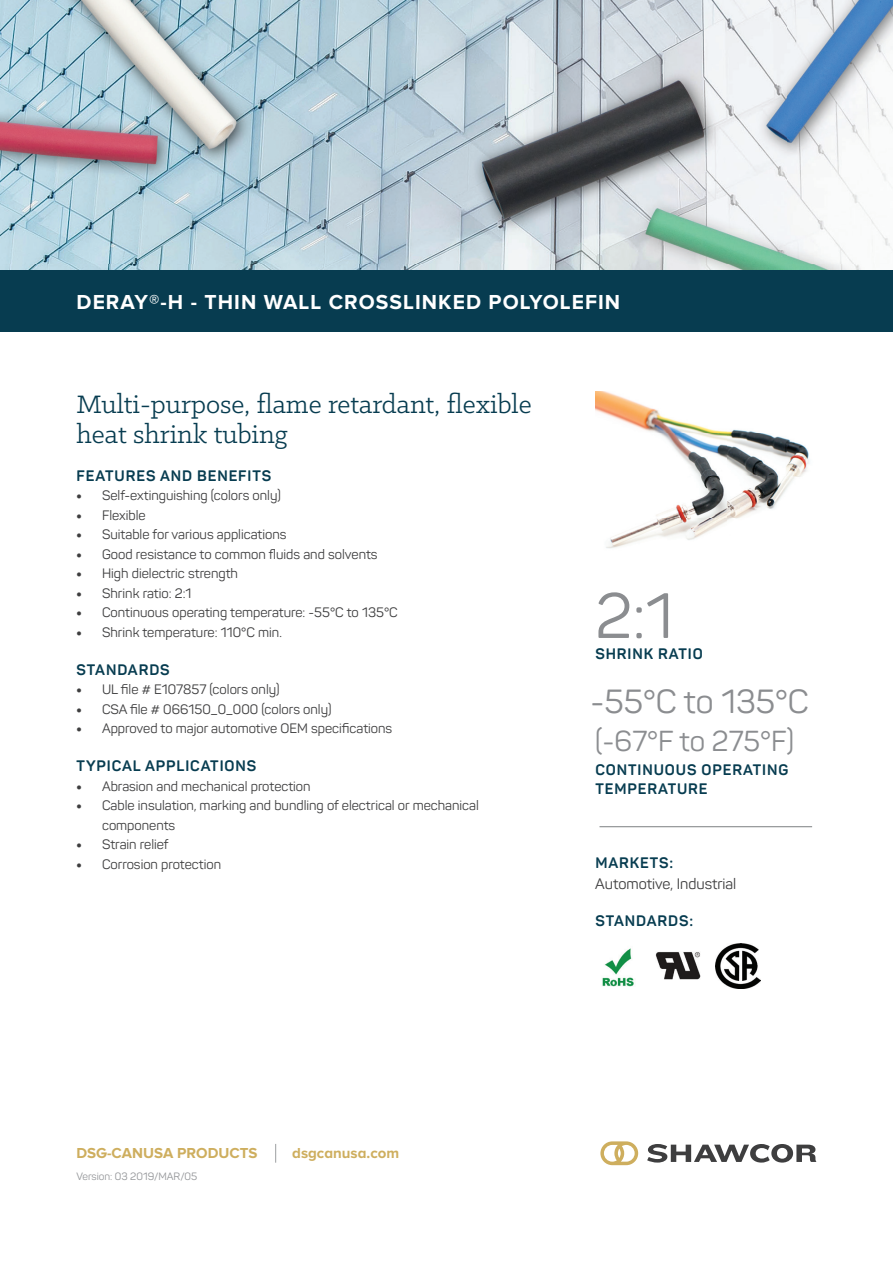
<style>
.page{position:relative;width:893px;height:1263px;background:#fff}
.page>*{position:absolute;margin:0;border:0;box-sizing:border-box;transform-origin:0 0}
.t1{font:63px "Panton";color:#8b8d90}
.t2{font:33px "Panton";color:#8b8d90}
.t3{font:28.5px/30px "Klinic Slab";color:#073c50}
.t4{font:28.5px "Panton";color:#8b8d90}
.t5{font:700 21px "Proxima Nova A";letter-spacing:.05em;color:#fff}
.t6{font:700 15px/19.5px "Panton";letter-spacing:.06em;color:#073c50}
.t7{font:700 15px "Proxima Nova A";color:#ceae5e}
.t8{font:15px "Panton";color:#3e3e3f}
.t9{font:13.5px/19.5px "Panton";color:#3e3e3f}
.t10{font:10.5px "Panton";color:#939598}
.s1{font-weight:900}
</style>
<div class="page">
<div style="left:0;top:264px;width:893px;height:67px;background:#073c50"></div>
<svg style="left:647px;top:1144px;width:169px;height:18px"></svg>
<svg style="left:600px;top:1141px;width:38px;height:24px"></svg>
<svg style="left:275px;top:1144px;width:1px;height:19px"></svg>
<img style="left:0;top:0;width:893px;height:270px">
<hr style="left:599px;top:826px;width:213px;height:1px;background:#8b8d90">
<img style="left:595px;top:391px;width:215px;height:158px">
<img style="left:602px;top:948px;width:32px;height:39px">
<img style="left:715px;top:943px;width:45px;height:45px">
<img style="left:655px;top:952px;width:45px;height:28px">
<h3 class="t5" style="left:77px;top:290px;width:545px">DERAY®-H - THIN WALL CROSSLINKED POLYOLEFIN</h3>
<h3 class="t3" style="left:77px;top:388px;width:457px">Multi-purpose, flame retardant, flexible heat shrink tubing</h3>
<p class="t6" style="left:77px;top:465px;width:196px">FEATURES AND BENEFITS</p>
<p class="t9" style="left:77px;top:486px;width:206px"><span class="s1">•</span> Self-extinguishing (colors only)</p>
<p class="t9" style="left:77px;top:505px;width:71px"><span class="s1">•</span> Flexible</p>
<p class="t9" style="left:77px;top:525px;width:211px"><span class="s1">•</span> Suitable for various applications</p>
<p class="t9" style="left:77px;top:544px;width:302px"><span class="s1">•</span> Good resistance to common fluids and solvents</p>
<p class="t9" style="left:77px;top:563px;width:163px"><span class="s1">•</span> High dielectric strength</p>
<p class="t9" style="left:77px;top:583px;width:116px"><span class="s1">•</span> Shrink ratio: 2:1</p>
<p class="t9" style="left:77px;top:602px;width:323px"><span class="s1">•</span> Continuous operating temperature: -55°C to 135°C</p>
<p class="t9" style="left:77px;top:622px;width:207px"><span class="s1">•</span> Shrink temperature: 110°C min.</p>
<p class="t6" style="left:77px;top:659px;width:95px">STANDARDS</p>
<p class="t9" style="left:77px;top:680px;width:205px"><span class="s1">•</span> UL file # E107857 (colors only)</p>
<p class="t9" style="left:77px;top:699px;width:257px"><span class="s1">•</span> CSA file # 066150_0_000 (colors only)</p>
<p class="t9" style="left:77px;top:719px;width:317px"><span class="s1">•</span> Approved to major automotive OEM specifications</p>
<p class="t6" style="left:77px;top:756px;width:181px">TYPICAL APPLICATIONS</p>
<p class="t9" style="left:77px;top:776px;width:236px"><span class="s1">•</span> Abrasion and mechanical protection</p>
<p class="t9" style="left:102px;top:796px;width:378px;text-indent:-26px"><span class="s1">•</span> Cable insulation, marking and bundling of electrical or mechanical components</p>
<p class="t9" style="left:77px;top:835px;width:94px"><span class="s1">•</span> Strain relief</p>
<p class="t9" style="left:77px;top:854px;width:146px"><span class="s1">•</span> Corrosion protection</p>
<h1 class="t1" style="left:595px;top:577px;width:80px">2:1</h1>
<p class="t6" style="left:595px;top:644px;width:109px">SHRINK RATIO</p>
<h2 class="t2" style="left:591px;top:682px;width:220px">-55°C to 135°C</h2>
<h3 class="t4" style="left:595px;top:723px;width:200px">(-67°F to 275°F)</h3>
<p class="t6" style="left:595px;top:760px;width:194px">CONTINUOUS OPERATING<br>TEMPERATURE</p>
<p class="t6" style="left:595px;top:853px;width:79px">MARKETS:</p>
<p class="t8" style="left:595px;top:875px;width:143px">Automotive, Industrial</p>
<p class="t6" style="left:595px;top:911px;width:99px">STANDARDS:</p>
<p class="t7" style="left:77px;top:1145px;width:183px">DSG-CANUSA PRODUCTS</p>
<p class="t7" style="left:292px;top:1145px;width:109px">dsgcanusa.com</p>
<p class="t10" style="left:77px;top:1170px;width:122px">Version: 03 2019/MAR/05</p>
</div>
